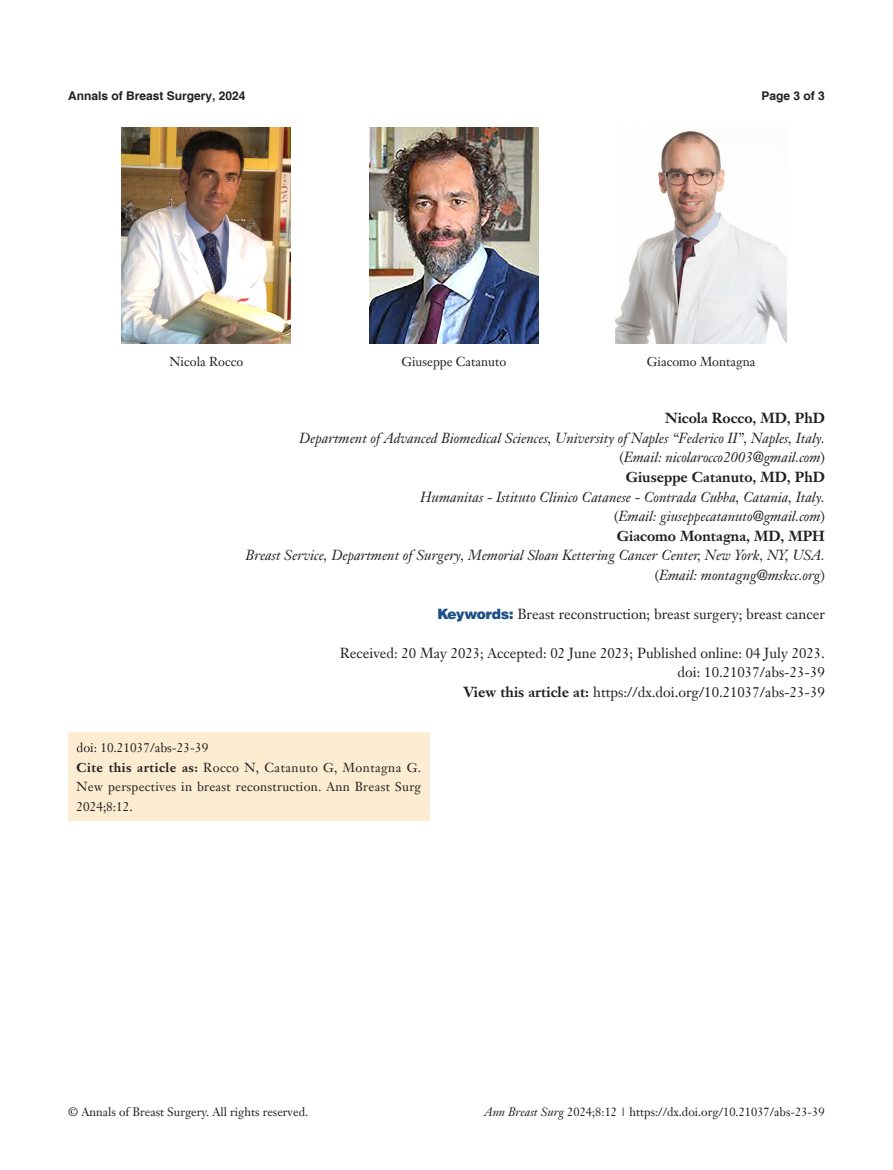
<style>
.page{position:relative;width:893px;height:1170px;background:#fff}
.page>*{position:absolute;margin:0;border:0;box-sizing:border-box;transform-origin:0 0}
.t1{font:italic 14.25px/19.5px "Janson Text LT";color:#231f20;text-align:right}
.t2{font:14.25px/19.5px "Janson Text LT";color:#231f20;text-align:right}
.t3{font:700 14.25px "Janson Text LT";color:#231f20}
.t4{font:12.75px/19.5px "Janson Text LT";letter-spacing:.02em;color:#231f20}
.t5{font:12.75px "Janson Text LT";color:#231f20}
.t6{font:12px "Janson Text LT";color:#231f20}
.t7{font:700 12px "Helvetica";color:#231f20}
.s1{font-style:normal}
.s2{font-weight:700;font-style:normal}
.s3{font-family:"Helvetica AME";color:#1c5085}
.s4{font-weight:700}
.s5{font-style:italic}
</style>
<div class="page">
<img style="left:616px;top:130px;width:171px;height:213px">
<img style="left:369px;top:128px;width:169px;height:215px">
<img style="left:122px;top:128px;width:169px;height:215px">
<div style="left:68px;top:732px;width:361px;height:89px;background:#fcedd2"></div>
<p class="t7" style="left:68px;top:88px;width:179px">Annals of Breast Surgery, 2024</p>
<p class="t7" style="left:762px;top:88px;width:65px">Page 3 of 3</p>
<p class="t5" style="left:170px;top:353px;width:75px">Nicola Rocco</p>
<p class="t5" style="left:401px;top:353px;width:106px">Giuseppe Catanuto</p>
<p class="t5" style="left:647px;top:353px;width:110px">Giacomo Montagna</p>
<p class="t3" style="left:665px;top:409px;width:161px">Nicola Rocco, MD, PhD</p>
<p class="t1" style="left:299px;top:428px;width:527px">Department of Advanced Biomedical Sciences, University of Naples “Federico II”, Naples, Italy. <span class="s1">(</span>Email: nicolarocco2003@gmail.com<span class="s1">)<br></span><span class="s2">Giuseppe Catanuto, MD, PhD</span></p>
<p class="t1" style="left:614px;top:487px;width:212px;text-align:justify;text-indent:-194px">Humanitas - Istituto Clinico Catanese - Contrada Cubba, Catania, Italy. <span class="s1">(</span>Email: giuseppecatanuto@gmail.com<span class="s1">)<br></span><span class="s2">Giacomo Montagna, MD, MPH</span></p>
<p class="t1" style="left:246px;top:545px;width:581px">Breast Service, Department of Surgery, Memorial Sloan Kettering Cancer Center, New York, NY, USA. <span class="s1">(</span>Email: montagng@mskcc.org<span class="s1">)</span></p>
<p class="t2" style="left:437px;top:603px;width:389px"><span class="s3">Keywords:</span> Breast reconstruction; breast surgery; breast cancer</p>
<p class="t2" style="left:340px;top:642px;width:487px">Received: 20 May 2023; Accepted: 02 June 2023; Published online: 04 July 2023. doi: 10.21037/abs-23-39<br><span class="s4">View this article at:</span> https://dx.doi.org/10.21037/abs-23-39</p>
<p class="t4" style="left:77px;top:737px;width:346px">doi: 10.21037/abs-23-39<br><span class="s4">Cite this article as:</span> Rocco N, Catanuto G, Montagna G.<br>New perspectives in breast reconstruction. Ann Breast Surg 2024;8:12.</p>
<p class="t6" style="left:68px;top:1104px;width:241px">© Annals of Breast Surgery. All rights reserved.</p>
<p class="t6" style="left:484px;top:1104px;width:342px"><span class="s5">Ann Breast Surg</span> 2024;8:12 | https://dx.doi.org/10.21037/abs-23-39</p>
</div>
